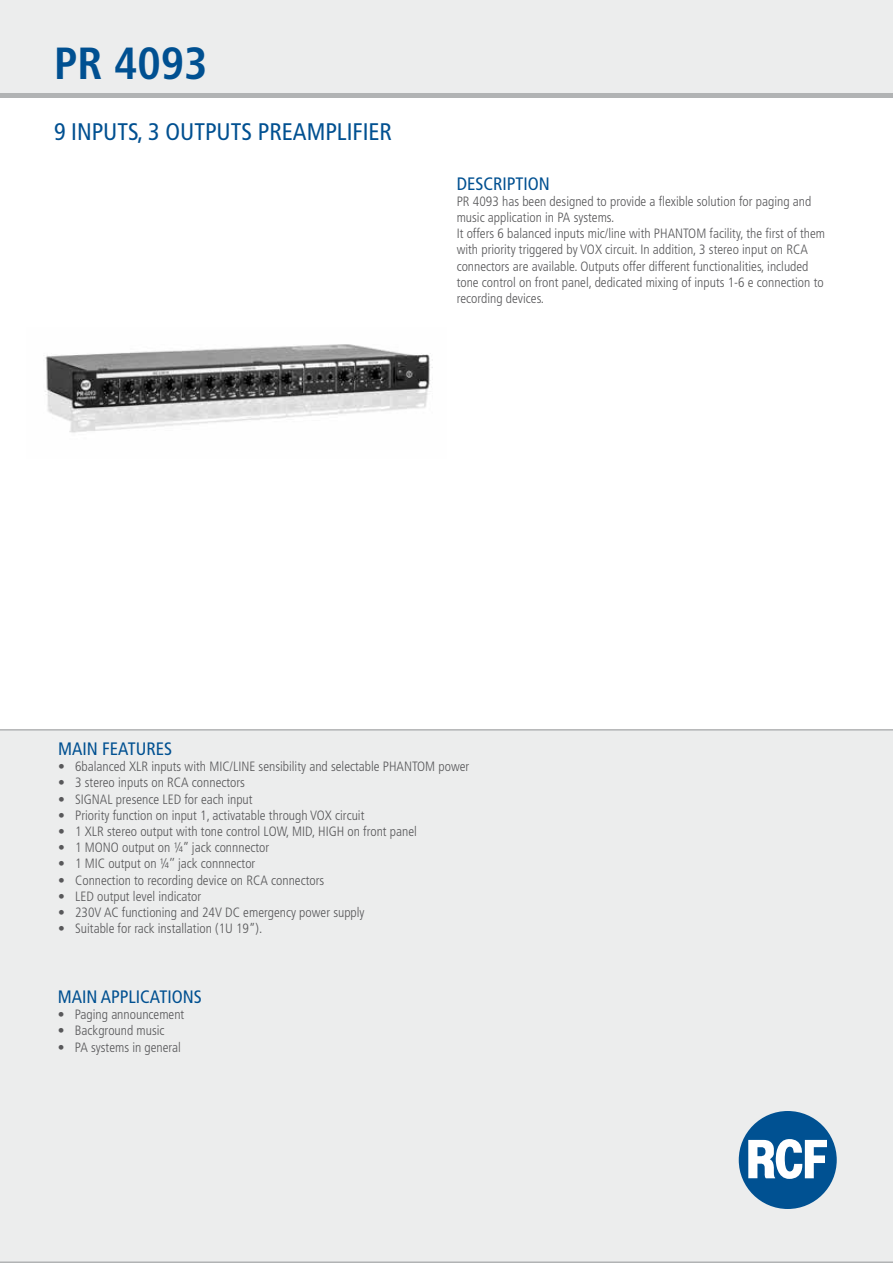
<style>
.page{position:relative;width:893px;height:1263px;background:#fff}
.page>*{position:absolute;margin:0;border:0;box-sizing:border-box;transform-origin:0 0}
.t1{font:700 condensed 45px "Frutiger LT Std";color:#005091}
.t2{font:condensed 24px "Frutiger LT Std";color:#005091}
.t3{font:condensed 18px "Frutiger LT Std";color:#005091}
.t4{font:300 condensed 13.5px/16.2px "Frutiger LT Std";color:#58585a}
</style>
<div class="page">
<div style="left:0;top:729px;width:893px;height:534px;background:#eceded"></div>
<img style="left:45px;top:344px;width:388px;height:89px">
<div style="left:0;top:0;width:893px;height:94px;background:#eceded"></div>
<hr style="left:0;top:94px;width:893px;height:4px;background:#b1b3b4">
<div style="left:739px;top:1111px;width:98px;height:98px;background:#005192;border-radius:50%"></div>
<svg style="left:748px;top:1139px;width:79px;height:40px"></svg>
<h1 class="t1" style="left:54px;top:37px;width:155px">PR 4093</h1>
<h2 class="t2" style="left:54px;top:118px;width:340px">9 INPUTS, 3 OUTPUTS PREAMPLIFIER</h2>
<h3 class="t3" style="left:457px;top:173px;width:95px">DESCRIPTION</h3>
<p class="t4" style="left:457px;top:193px;width:370px">PR 4093 has been designed to provide a flexible solution for paging and music application in PA systems.<br>It offers 6 balanced inputs mic/line with PHANTOM facility, the first of them with priority triggered by VOX circuit. In addition, 3 stereo input on RCA connectors are available. Outputs offer different functionalities, included tone control on front panel, dedicated mixing of inputs 1-6 e connection to recording devices.</p>
<h3 class="t3" style="left:58px;top:738px;width:115px">MAIN FEATURES</h3>
<p class="t4" style="left:58px;top:758px;width:413px">• 6balanced XLR inputs with MIC/LINE sensibility and selectable PHANTOM power</p>
<p class="t4" style="left:58px;top:775px;width:188px">• 3 stereo inputs on RCA connectors</p>
<p class="t4" style="left:58px;top:791px;width:196px">• SIGNAL presence LED for each input</p>
<p class="t4" style="left:58px;top:807px;width:308px">• Priority function on input 1, activatable through VOX circuit</p>
<p class="t4" style="left:58px;top:823px;width:360px">• 1 XLR stereo output with tone control LOW, MID, HIGH on front panel</p>
<p class="t4" style="left:58px;top:839px;width:213px">• 1 MONO output on ¼’’ jack connnector</p>
<p class="t4" style="left:58px;top:856px;width:199px">• 1 MIC output on ¼’’ jack connnector</p>
<p class="t4" style="left:58px;top:872px;width:268px">• Connection to recording device on RCA connectors</p>
<p class="t4" style="left:58px;top:888px;width:145px">• LED output level indicator</p>
<p class="t4" style="left:58px;top:904px;width:308px">• 230V AC functioning and 24V DC emergency power supply</p>
<p class="t4" style="left:58px;top:920px;width:206px">• Suitable for rack installation (1U 19”).</p>
<h3 class="t3" style="left:58px;top:986px;width:145px">MAIN APPLICATIONS</h3>
<p class="t4" style="left:58px;top:1007px;width:128px">• Paging announcement</p>
<p class="t4" style="left:58px;top:1023px;width:108px">• Background music</p>
<p class="t4" style="left:58px;top:1039px;width:125px">• PA systems in general</p>
</div>
